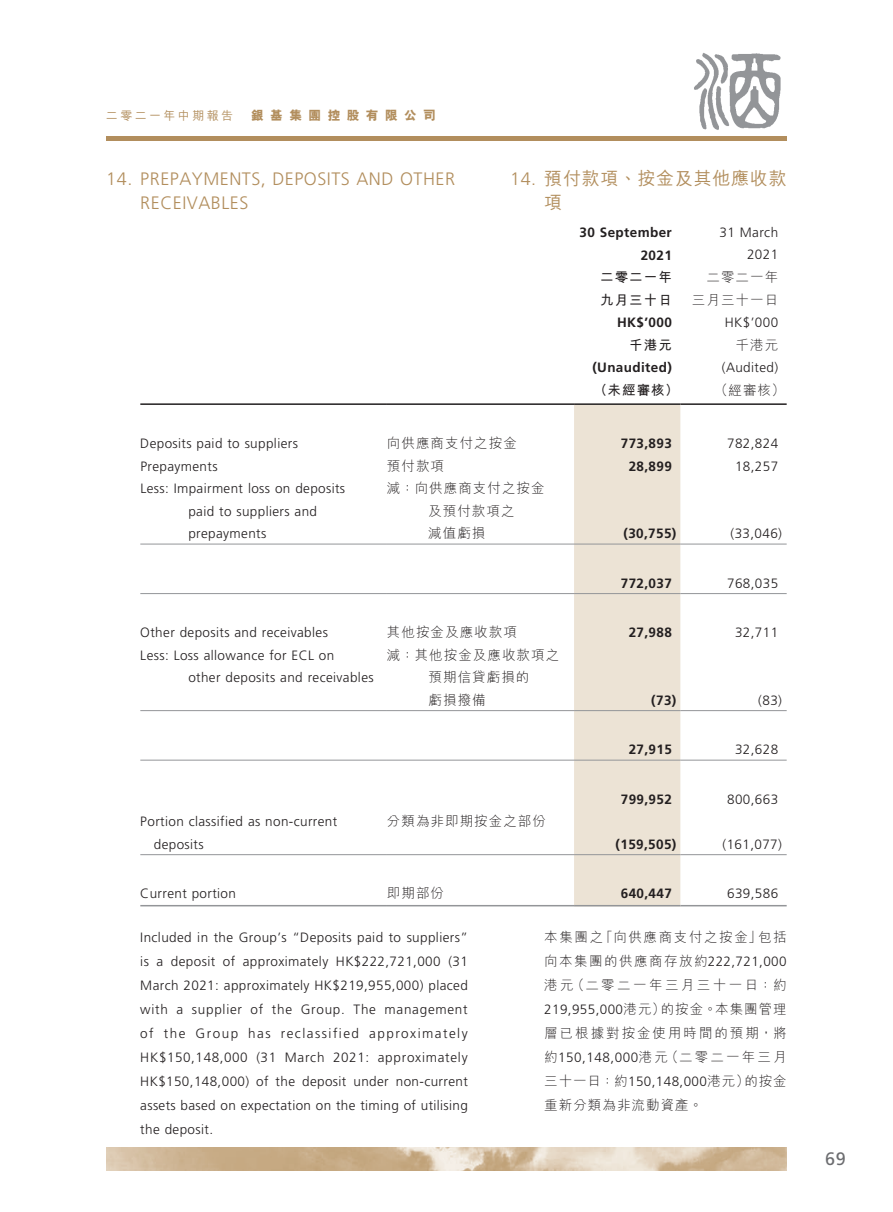
<style>
.page{position:relative;width:893px;height:1212px;background:#fff}
.page>*{position:absolute;margin:0;border:0;box-sizing:border-box;transform-origin:0 0}
.t1{font:300 18px/24px "Frutiger LT Std";letter-spacing:.03em;color:#b28e5d}
.t2{font:500 18px/24px "M Hei HK";letter-spacing:.04em;color:#b28e5d}
.t3{font:18px "Frutiger LT Std";color:#6c6d70}
.t4{font:300 13.5px/24px "Frutiger LT Std";letter-spacing:.03em;color:#231f20}
.t5{font:300 13.5px/24px "M Hei HK";letter-spacing:.08em;color:#231f20}
.t6{font:700 13.5px/22.5px "Frutiger LT Std";letter-spacing:.03em;color:#231f20;text-align:right}
.t7{font:700 13.5px/22.5px "M Hei HK";letter-spacing:.08em;color:#231f20}
.t8{font:800 12.75px "M Hei HK";letter-spacing:.5em;color:#b28e5d}
.t9{font:500 12px "M Hei HK";letter-spacing:.2em;color:#b28e5d}
.s1{font-family:"Frutiger LT Std";font-weight:300}
.s2{font-family:"Frutiger LT Std"}
</style>
<div class="page">
<img style="left:106px;top:1148px;width:681px;height:23px">
<hr style="left:106px;top:136px;width:681px;height:4px;background:#b28e5d">
<img style="left:686px;top:53px;width:101px;height:88px">
<div style="left:574px;top:405px;width:106px;height:500px;background:#ece3d5"></div>
<hr style="left:140px;top:403px;width:247px;height:2px;background:#231f20">
<hr style="left:387px;top:403px;width:187px;height:2px;background:#231f20">
<hr style="left:574px;top:403px;width:106px;height:2px;background:#231f20">
<hr style="left:680px;top:403px;width:107px;height:2px;background:#231f20">
<hr style="left:140px;top:544px;width:247px;height:1px;background:#939598">
<hr style="left:387px;top:544px;width:187px;height:1px;background:#939598">
<hr style="left:574px;top:544px;width:106px;height:1px;background:#939598">
<hr style="left:680px;top:544px;width:107px;height:1px;background:#939598">
<hr style="left:140px;top:593px;width:247px;height:1px;background:#939598">
<hr style="left:387px;top:593px;width:187px;height:1px;background:#939598">
<hr style="left:574px;top:593px;width:106px;height:1px;background:#939598">
<hr style="left:680px;top:593px;width:107px;height:1px;background:#939598">
<hr style="left:140px;top:710px;width:247px;height:1px;background:#939598">
<hr style="left:387px;top:710px;width:187px;height:1px;background:#939598">
<hr style="left:574px;top:710px;width:106px;height:1px;background:#939598">
<hr style="left:680px;top:710px;width:107px;height:1px;background:#939598">
<hr style="left:140px;top:760px;width:247px;height:1px;background:#939598">
<hr style="left:387px;top:760px;width:187px;height:1px;background:#939598">
<hr style="left:574px;top:760px;width:106px;height:1px;background:#939598">
<hr style="left:680px;top:760px;width:107px;height:1px;background:#939598">
<hr style="left:140px;top:854px;width:247px;height:1px;background:#939598">
<hr style="left:387px;top:854px;width:187px;height:1px;background:#939598">
<hr style="left:574px;top:854px;width:106px;height:1px;background:#939598">
<hr style="left:680px;top:854px;width:107px;height:1px;background:#939598">
<hr style="left:140px;top:905px;width:247px;height:1px;background:#939598">
<hr style="left:387px;top:905px;width:187px;height:1px;background:#939598">
<hr style="left:574px;top:905px;width:106px;height:1px;background:#939598">
<hr style="left:680px;top:905px;width:107px;height:1px;background:#939598">
<p class="t9" style="left:106px;top:106px;width:129px">二零二一年中期報告</p>
<p class="t8" style="left:251px;top:107px;width:186px">銀基集團控股有限公司</p>
<h1 class="t1" style="left:140px;top:167px;width:316px;text-indent:-34px">14. PREPAYMENTS, DEPOSITS AND OTHER<br>RECEIVABLES</h1>
<h1 class="t2" style="left:544px;top:165px;width:244px;text-indent:-34px"><span class="s1">14.</span> 預付款項、按金及其他應收款項</h1>
<p class="t6" style="left:580px;top:221px;width:94px">30 September<br>2021</p>
<p class="t4" style="left:720px;top:221px;width:60px;line-height:22.5px;text-align:right">31 March<br>2021</p>
<p class="t7" style="left:600px;top:265px;width:73px">二零二一年九月三十日</p>
<p class="t5" style="left:692px;top:265px;width:88px;line-height:22.5px;text-align:right">二零二一年三月三十一日</p>
<p class="t6" style="left:617px;top:311px;width:56px">HK$’000</p>
<p class="t4" style="left:725px;top:311px;width:55px">HK$’000</p>
<p class="t7" style="left:629px;top:332px;width:44px">千港元</p>
<p class="t5" style="left:735px;top:332px;width:44px">千港元</p>
<p class="t6" style="left:592px;top:356px;width:81px">(Unaudited)</p>
<p class="t4" style="left:722px;top:355px;width:58px">(Audited)</p>
<p class="t7" style="left:594px;top:377px;width:86px">（未經審核）</p>
<p class="t5" style="left:715px;top:377px;width:72px">（經審核）</p>
<p class="t4" style="left:140px;top:431px;width:159px">Deposits paid to suppliers</p>
<p class="t5" style="left:387px;top:431px;width:131px">向供應商支付之按金</p>
<p class="t6" style="left:621px;top:432px;width:53px">773,893</p>
<p class="t4" style="left:727px;top:431px;width:53px">782,824</p>
<p class="t4" style="left:140px;top:454px;width:79px">Prepayments</p>
<p class="t5" style="left:387px;top:453px;width:59px">預付款項</p>
<p class="t6" style="left:629px;top:455px;width:45px">28,899</p>
<p class="t4" style="left:735px;top:454px;width:45px">18,257</p>
<p class="t4" style="left:188px;top:477px;width:158px;line-height:22.5px;text-indent:-48px">Less: Impairment loss on deposits paid to suppliers and prepayments</p>
<p class="t5" style="left:428px;top:476px;width:118px;line-height:22.5px;text-indent:-41px">減：向供應商支付之按金及預付款項之<br>減值虧損</p>
<p class="t6" style="left:623px;top:522px;width:54px">(30,755)</p>
<p class="t4" style="left:730px;top:522px;width:53px">(33,046)</p>
<p class="t6" style="left:621px;top:572px;width:53px">772,037</p>
<p class="t4" style="left:727px;top:571px;width:53px">768,035</p>
<p class="t4" style="left:140px;top:621px;width:189px">Other deposits and receivables</p>
<p class="t5" style="left:387px;top:620px;width:131px">其他按金及應收款項</p>
<p class="t6" style="left:629px;top:621px;width:45px">27,988</p>
<p class="t4" style="left:735px;top:621px;width:45px">32,711</p>
<p class="t4" style="left:188px;top:644px;width:187px;line-height:22.5px;text-indent:-48px">Less: Loss allowance for ECL on<br>other deposits and receivables</p>
<p class="t5" style="left:429px;top:643px;width:132px;line-height:22.5px;text-indent:-42px">減：其他按金及應收款項之預期信貸虧損的<br>虧損撥備</p>
<p class="t6" style="left:651px;top:689px;width:27px">(73)</p>
<p class="t4" style="left:758px;top:688px;width:25px">(83)</p>
<p class="t6" style="left:629px;top:738px;width:45px">27,915</p>
<p class="t4" style="left:735px;top:738px;width:45px">32,628</p>
<p class="t6" style="left:621px;top:788px;width:53px">799,952</p>
<p class="t4" style="left:727px;top:787px;width:53px">800,663</p>
<p class="t4" style="left:154px;top:810px;width:185px;line-height:22.5px;text-indent:-14px">Portion classified as non-current deposits</p>
<p class="t5" style="left:387px;top:809px;width:161px">分類為非即期按金之部份</p>
<p class="t6" style="left:616px;top:833px;width:62px">(159,505)</p>
<p class="t4" style="left:723px;top:832px;width:61px">(161,077)</p>
<p class="t4" style="left:140px;top:882px;width:97px">Current portion</p>
<p class="t5" style="left:387px;top:881px;width:59px">即期部份</p>
<p class="t6" style="left:621px;top:882px;width:53px">640,447</p>
<p class="t4" style="left:727px;top:882px;width:53px">639,586</p>
<p class="t4" style="left:140px;top:925px;width:329px;text-align:justify">Included in the Group’s “Deposits paid to suppliers” is a deposit of approximately HK$222,721,000 (31<br>March 2021: approximately HK$219,955,000) placed with a supplier of the Group. The management of the Group has reclassified approximately HK$150,148,000 (31 March 2021: approximately HK$150,148,000) of the deposit under non-current assets based on expectation on the timing of utilising the deposit.</p>
<p class="t5" style="left:544px;top:925px;width:244px;text-align:justify">本集團之「向供應商支付之按金」包括向本集團的供應商存放約<span class="s2">222,721,000</span>港元（二零二一年三月三十一日：約<span class="s2">219,955,000</span>港元）的按金。本集團管理層已根據對按金使用時間的預期，將約<span class="s2">150,148,000</span>港元（二零二一年三月三十一日：約<span class="s2">150,148,000</span>港元）的按金重新分類為非流動資產。</p>
<h1 class="t3" style="left:825px;top:1148px;width:22px">69</h1>
</div>
